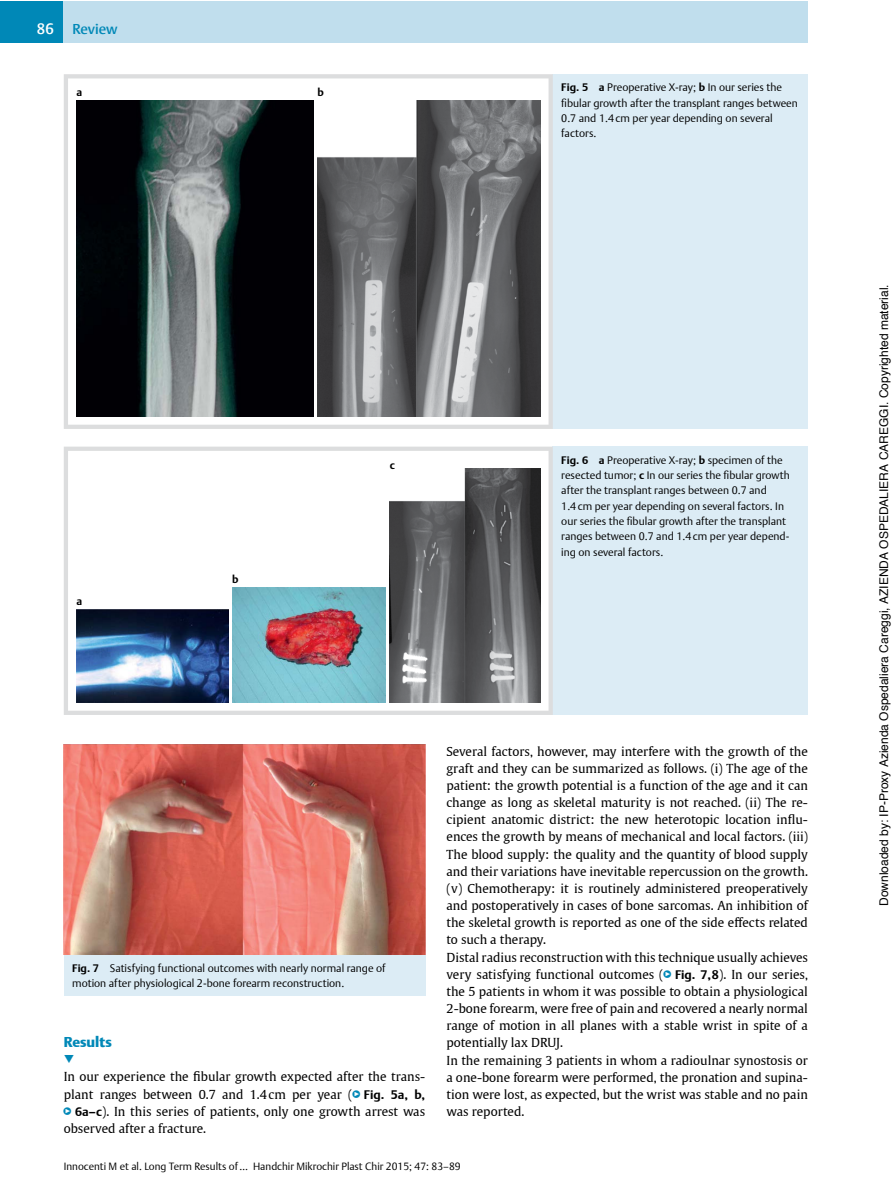
<style>
.page{position:relative;width:893px;height:1191px;background:#fff}
.page>*{position:absolute;margin:0;border:0;box-sizing:border-box;transform-origin:0 0}
.t1{font:900 17.7px "Thieme Argo 2011";color:#0088b7}
.t2{font:500 14.25px "Thieme Argo 2011";letter-spacing:-.01em;color:#0088b7}
.t3{font:900 14.25px "Thieme Argo 2011";color:#0088b7}
.t4{font:12.3px/17.1px "Thieme Gulliver 2011";color:#000}
.t5{font:12px "Helvetica";color:#000}
.t6{font:300 10.8px/15.3px "Thieme Argo 2011";color:#000}
.t7{font:700 10.8px "Thieme Argo 2011";color:#000}
.t8{font:300 10.5px "Thieme Argo 2011";color:#000}
.s1{font-size:15px;color:#fff}
.s2{font-weight:700}
.s3{font-family:"Thieme Argo 2011";font-weight:300;font-size:13.8px;color:#0088b7}
.s4{font-family:"Thieme Argo 2011";font-weight:300;font-size:7.8px;color:#fff}
.s5{font-family:"Thieme Argo 2011";font-weight:700}
</style>
<div class="page">
<div style="left:0;top:1px;width:62px;height:42px;background:#0088b7"></div>
<div style="left:64px;top:1px;width:744px;height:42px;background:#c0deed"></div>
<div style="left:553px;top:74px;width:255px;height:355px;background:#dcecf5"></div>
<svg style="left:64px;top:74px;width:489px;height:355px;background:#6a6e70"></svg>
<div style="left:553px;top:446px;width:255px;height:269px;background:#dcecf5"></div>
<svg style="left:64px;top:446px;width:489px;height:269px"></svg>
<div style="left:64px;top:955px;width:361px;height:40px;background:#dcecf5"></div>
<img style="left:64px;top:744px;width:361px;height:211px">
<p class="t2" style="left:37px;top:20px;width:82px"><span class="s1">86</span> Review</p>
<p class="t7" style="left:77px;top:85px;width:7px">a</p>
<p class="t7" style="left:318px;top:85px;width:8px">b</p>
<p class="t6" style="left:561px;top:79px;width:238px"><span class="s2">Fig. 5 a</span> Preoperative X-ray; <span class="s2">b</span> In our series the fibular growth after the transplant ranges between 0.7 and 1.4cm per year depending on several factors.</p>
<p class="t7" style="left:77px;top:594px;width:7px">a</p>
<p class="t7" style="left:232px;top:572px;width:8px">b</p>
<p class="t7" style="left:390px;top:457px;width:7px">c</p>
<p class="t6" style="left:561px;top:452px;width:230px"><span class="s2">Fig. 6 a</span> Preoperative X-ray; <span class="s2">b</span> specimen of the resected tumor; <span class="s2">c</span> In our series the fibular growth after the transplant ranges between 0.7 and 1.4cm per year depending on several factors. In our series the fibular growth after the transplant ranges between 0.7 and 1.4cm per year depend&shy;ing on several factors.</p>
<p class="t6" style="left:72px;top:960px;width:315px"><span class="s2">Fig. 7</span> Satisfying functional outcomes with nearly normal range of motion after physiological 2-bone forearm reconstruction.</p>
<p class="t3" style="left:64px;top:1033px;width:50px">Results</p>
<h1 class="t1" style="left:64px;top:1048px;width:12px">▼</h1>
<p class="t4" style="left:64px;top:1069px;width:363px">In our experience the fibular growth expected after the trans&shy;plant ranges between 0.7 and 1.4cm per year (<span class="s3">●</span><span class="s4">▶</span> <span class="s5">Fig. 5a, b,</span></p>
<p class="t4" style="left:63px;top:1103px;width:364px"><span class="s3">●</span><span class="s4">▶</span> <span class="s5">6a–c</span>). In this series of patients, only one growth arrest was observed after a fracture.</p>
<p class="t4" style="left:446px;top:743px;width:363px">Several factors, however, may interfere with the growth of the graft and they can be summarized as follows. (i) The age of the patient: the growth potential is a function of the age and it can change as long as skeletal maturity is not reached. (ii) The re&shy;cipient anatomic district: the new heterotopic location influ&shy;ences the growth by means of mechanical and local factors. (iii)<br>The blood supply: the quality and the quantity of blood supply and their variations have inevitable repercussion on the growth. (v) Chemotherapy: it is routinely administered preoperatively and postoperatively in cases of bone sarcomas. An inhibition of the skeletal growth is reported as one of the side effects related to such a therapy.<br>Distal radius reconstruction with this technique usually achieves very satisfying functional outcomes (<span class="s3">●</span><span class="s4">▶</span> <span class="s5">Fig. 7, 8</span>). In our series, the 5 patients in whom it was possible to obtain a physiological 2-bone forearm, were free of pain and recovered a nearly normal range of motion in all planes with a stable wrist in spite of a potentially lax DRUJ.<br>In the remaining 3 patients in whom a radioulnar synostosis or a one-bone forearm were performed, the pronation and supina&shy;tion were lost, as expected, but the wrist was stable and no pain was reported.</p>
<p class="t8" style="left:64px;top:1159px;width:398px">Innocenti M et al. Long Term Results of… Handchir Mikrochir Plast Chir 2015; 47: 83–89</p>
<p class="t5" style="left:879px;top:906px;width:623px;rotate:-90deg">Downloaded by: IP-Proxy Azienda Ospedaliera Careggi, AZIENDA OSPEDALIERA CAREGGI. Copyrighted material.</p>
</div>
